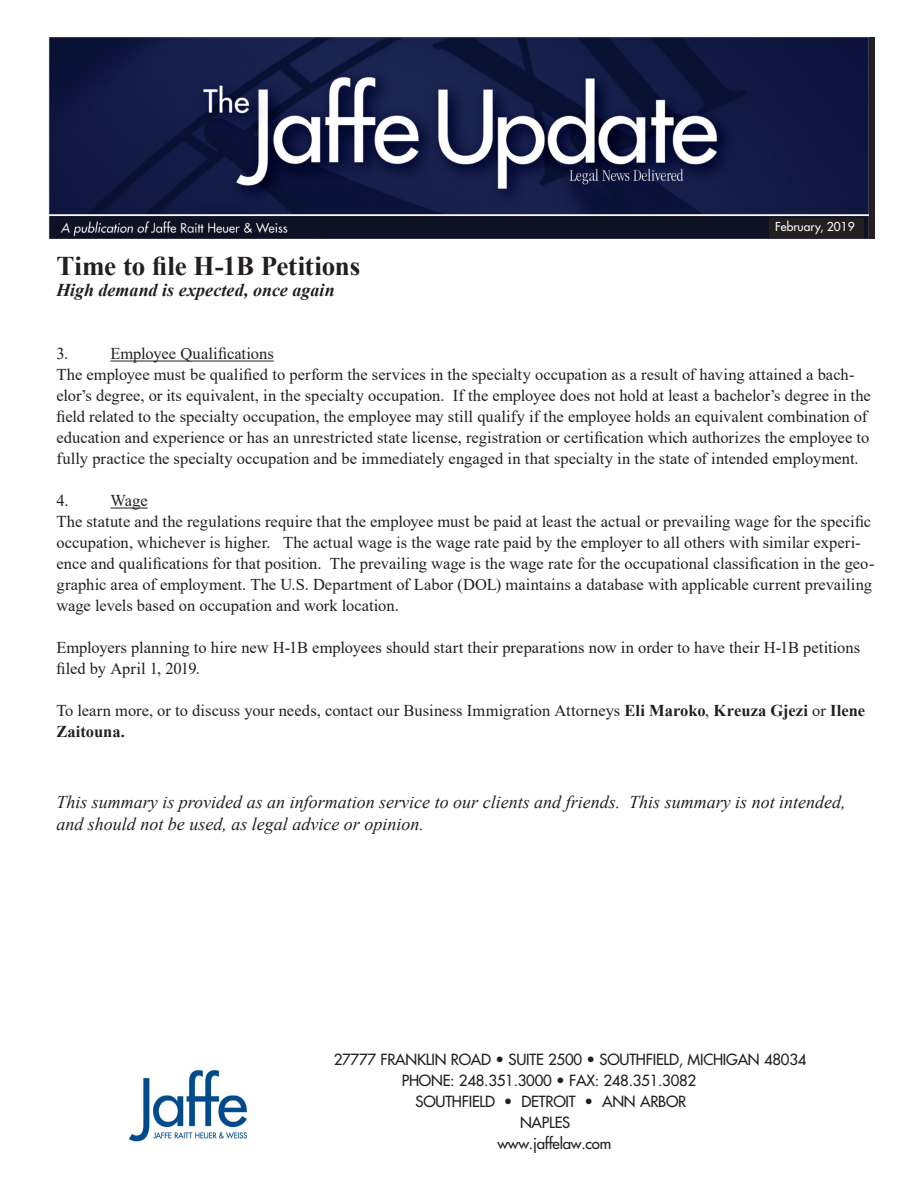
<style>
.page{position:relative;width:918px;height:1188px;background:#fff}
.page>*{position:absolute;margin:0;border:0;box-sizing:border-box;transform-origin:0 0}
.t1{font:700 27px "Times New Roman";letter-spacing:-.005em;color:#231f20}
.t2{font:italic 18px/21.6px "Times New Roman";color:#231f20}
.t3{font:italic 700 18px "Times New Roman";color:#231f20}
.t4{font:16.5px/21px "Times New Roman";color:#231f20}
.t5{font:15px/21px "Futura";letter-spacing:-.015em;color:#231f20}
.t6{font:12px "Futura";color:#fff}
.s1{font-weight:700}
</style>
<div class="page">
<img style="left:48px;top:37px;width:820px;height:201px">
<div style="left:770px;top:218px;width:94px;height:19px;background:#231f20"></div>
<hr style="left:110px;top:361px;width:164px;height:1px;background:#231f20">
<hr style="left:110px;top:508px;width:38px;height:1px;background:#231f20">
<img style="left:128px;top:1069px;width:120px;height:73px">
<p class="t1" style="left:56px;top:247px;width:305px">Time to file H-1B Petitions</p>
<p class="t3" style="left:56px;top:278px;width:280px">High demand is expected, once again</p>
<p class="t6" style="left:775px;top:219px;width:81px">February, 2019</p>
<p class="t4" style="left:56px;top:343px;width:13px">3.</p>
<p class="t4" style="left:110px;top:343px;width:165px">Employee Qualifications</p>
<p class="t4" style="left:56px;top:364px;width:816px">The employee must be qualified to perform the services in the specialty occupation as a result of having attained a bach&shy;elor’s degree, or its equivalent, in the specialty occupation. If the employee does not hold at least a bachelor’s degree in the field related to the specialty occupation, the employee may still qualify if the employee holds an equivalent combination of education and experience or has an unrestricted state license, registration or certification which authorizes the employee to fully practice the specialty occupation and be immediately engaged in that specialty in the state of intended employment.</p>
<p class="t4" style="left:56px;top:490px;width:14px">4.</p>
<p class="t4" style="left:110px;top:490px;width:39px">Wage</p>
<p class="t4" style="left:56px;top:511px;width:820px">The statute and the regulations require that the employee must be paid at least the actual or prevailing wage for the specific occupation, whichever is higher. The actual wage is the wage rate paid by the employer to all others with similar experi&shy;ence and qualifications for that position. The prevailing wage is the wage rate for the occupational classification in the geo&shy;graphic area of employment. The U.S. Department of Labor (DOL) maintains a database with applicable current prevailing wage levels based on occupation and work location.</p>
<p class="t4" style="left:56px;top:637px;width:805px">Employers planning to hire new H-1B employees should start their preparations now in order to have their H-1B petitions filed by April 1, 2019.</p>
<p class="t4" style="left:56px;top:700px;width:810px">To learn more, or to discuss your needs, contact our Business Immigration Attorneys <span class="s1">Eli Maroko</span>, <span class="s1">Kreuza Gjezi</span> or <span class="s1">Ilene<br>Zaitouna.</span></p>
<p class="t2" style="left:56px;top:791px;width:791px">This summary is provided as an information service to our clients and friends. This summary is not intended, and should not be used, as legal advice or opinion.</p>
<p class="t5" style="left:402px;top:1048px;width:406px;text-indent:-68px">27777 FRANKLIN ROAD • SUITE 2500 • SOUTHFIELD, MICHIGAN 48034<br>PHONE: 248.351.3000 • FAX: 248.351.3082</p>
<p class="t5" style="left:416px;top:1090px;width:272px">SOUTHFIELD • DETROIT • ANN ARBOR</p>
<p class="t5" style="left:520px;top:1111px;width:52px">NAPLES</p>
<p class="t5" style="left:497px;top:1132px;width:115px">www.jaffelaw.com</p>
</div>
